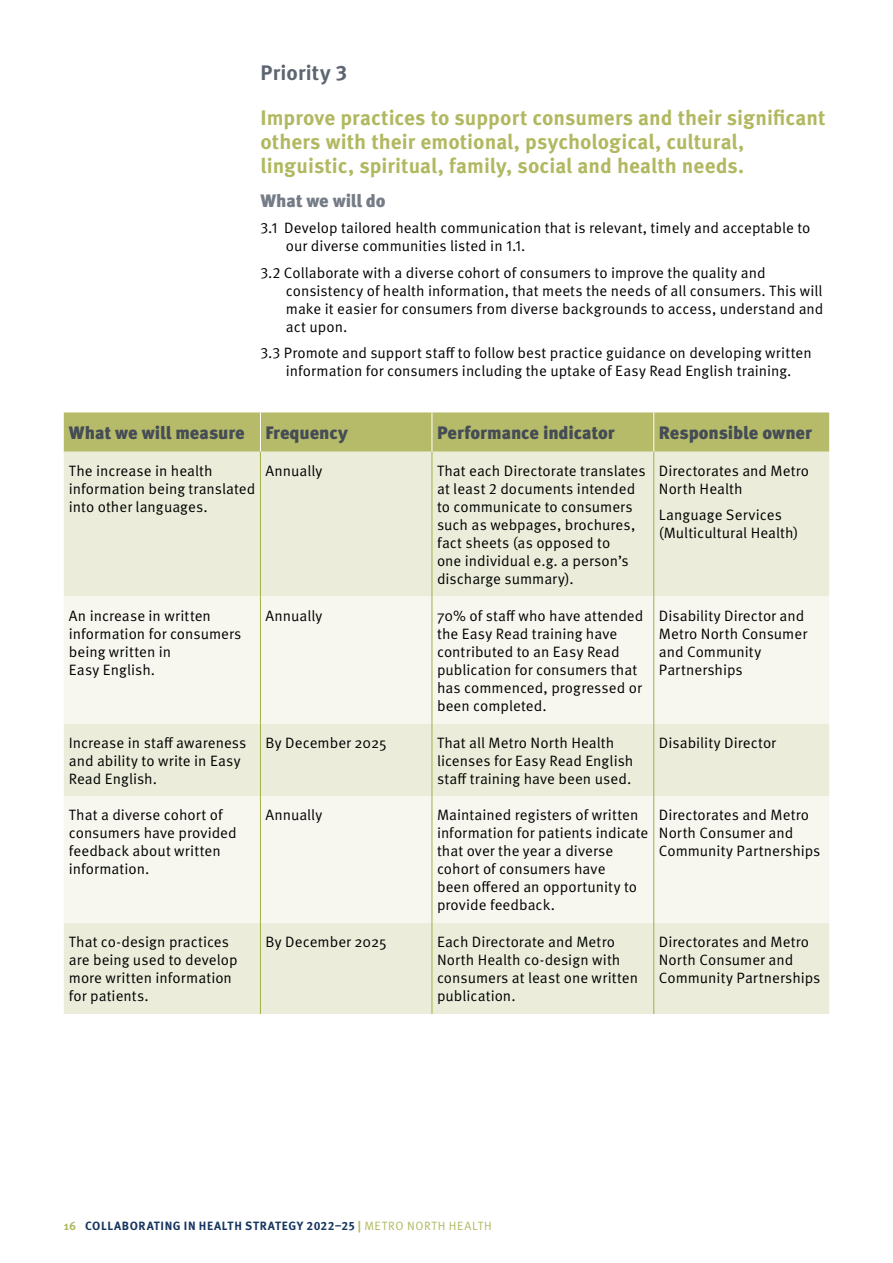
<style>
.page{position:relative;width:893px;height:1263px;background:#fff}
.page>*{position:absolute;margin:0;border:0;box-sizing:border-box;transform-origin:0 0}
.t1{font:700 21px/24px "Meta Pro";color:#b1b860}
.t2{font:700 21px "Meta Pro";letter-spacing:.01em;color:#5d6570}
.t3{font:900 18px "Meta Pro";letter-spacing:-.005em;color:#454c56}
.t4{font:900 18px "Meta Pro";letter-spacing:-.01em;color:#757c87}
.t5{font:15px/18px "Meta Pro Norm";color:#000}
.t6{font:700 12px "Meta Pro";letter-spacing:.05em;color:#17365f}
.s1{color:#b1b860}
.s2{font-family:"Meta Pro Norm";font-weight:400;color:#b1b860}
</style>
<div class="page">
<div style="left:64px;top:412px;width:765px;height:40px;background:#b5bb68"></div>
<div style="left:64px;top:452px;width:765px;height:562px;background:#ebedda"></div>
<svg style="left:64px;top:597px;width:765px;height:326px;fill:#f7f7ef"></svg>
<hr style="left:260px;top:412px;width:1px;height:40px;background:#fff">
<hr style="left:432px;top:412px;width:1px;height:40px;background:#fff">
<hr style="left:653px;top:412px;width:1px;height:40px;background:#fff">
<hr style="left:260px;top:452px;width:1px;height:145px;background:#a5ae45">
<hr style="left:432px;top:452px;width:1px;height:145px;background:#a5ae45">
<hr style="left:653px;top:452px;width:1px;height:145px;background:#a5ae45">
<hr style="left:260px;top:597px;width:1px;height:126px;background:#a5ae45">
<hr style="left:432px;top:597px;width:1px;height:126px;background:#a5ae45">
<hr style="left:653px;top:597px;width:1px;height:126px;background:#a5ae45">
<hr style="left:260px;top:723px;width:1px;height:73px;background:#a5ae45">
<hr style="left:432px;top:723px;width:1px;height:73px;background:#a5ae45">
<hr style="left:653px;top:723px;width:1px;height:73px;background:#a5ae45">
<hr style="left:260px;top:796px;width:1px;height:127px;background:#a5ae45">
<hr style="left:432px;top:796px;width:1px;height:127px;background:#a5ae45">
<hr style="left:653px;top:796px;width:1px;height:127px;background:#a5ae45">
<hr style="left:260px;top:923px;width:1px;height:91px;background:#a5ae45">
<hr style="left:432px;top:923px;width:1px;height:91px;background:#a5ae45">
<hr style="left:653px;top:923px;width:1px;height:91px;background:#a5ae45">
<h1 class="t2" style="left:260px;top:56px;width:88px">Priority 3</h1>
<h1 class="t1" style="left:260px;top:104px;width:566px">Improve practices to support consumers and their significant others with their emotional, psychological, cultural, linguistic, spiritual, family, social and health needs.</h1>
<p class="t4" style="left:260px;top:186px;width:127px">What we will do</p>
<p class="t5" style="left:286px;top:218px;width:526px;text-indent:-26px">3.1 Develop tailored health communication that is relevant, timely and acceptable to our diverse communities listed in 1.1.</p>
<p class="t5" style="left:286px;top:263px;width:539px;text-indent:-26px">3.2 Collaborate with a diverse cohort of consumers to improve the quality and consistency of health information, that meets the needs of all consumers. This will make it easier for consumers from diverse backgrounds to access, understand and act upon.</p>
<p class="t5" style="left:260px;top:343px;width:553px;text-align:center">3.3 Promote and support staff to follow best practice guidance on developing written information for consumers including the uptake of Easy Read English training.</p>
<p class="t3" style="left:69px;top:418px;width:281px">What we will measure Frequency</p>
<p class="t3" style="left:437px;top:418px;width:179px">Performance indicator</p>
<p class="t3" style="left:659px;top:418px;width:155px">Responsible owner</p>
<p class="t5" style="left:69px;top:461px;width:188px">The increase in health information being translated into other languages.</p>
<p class="t5" style="left:266px;top:461px;width:58px">Annually</p>
<p class="t5" style="left:437px;top:461px;width:210px">That each Directorate translates at least 2 documents intended to communicate to consumers such as webpages, brochures, fact sheets (as opposed to<br>one individual e.g. a person’s discharge summary).</p>
<p class="t5" style="left:659px;top:461px;width:152px">Directorates and Metro<br>North Health</p>
<p class="t5" style="left:659px;top:505px;width:141px">Language Services (Multicultural Health)</p>
<p class="t5" style="left:69px;top:605px;width:174px">An increase in written information for consumers being written in<br>Easy English.</p>
<p class="t5" style="left:266px;top:605px;width:58px">Annually</p>
<p class="t5" style="left:437px;top:605px;width:208px">70% of staff who have attended the Easy Read training have contributed to an Easy Read publication for consumers that has commenced, progressed or been completed.</p>
<p class="t5" style="left:659px;top:605px;width:150px">Disability Director and<br>Metro North Consumer and Community<br>Partnerships</p>
<p class="t5" style="left:69px;top:732px;width:179px">Increase in staff awareness and ability to write in Easy<br>Read English.</p>
<p class="t5" style="left:266px;top:732px;width:123px">By December 2025</p>
<p class="t5" style="left:437px;top:732px;width:198px">That all Metro North Health licenses for Easy Read English staff training have been used.</p>
<p class="t5" style="left:659px;top:732px;width:119px">Disability Director</p>
<p class="t5" style="left:69px;top:805px;width:169px">That a diverse cohort of consumers have provided feedback about written information.</p>
<p class="t5" style="left:265px;top:805px;width:58px">Annually</p>
<p class="t5" style="left:437px;top:805px;width:213px">Maintained registers of written information for patients indicate that over the year a diverse cohort of consumers have<br>been offered an opportunity to provide feedback.</p>
<p class="t5" style="left:659px;top:805px;width:163px">Directorates and Metro<br>North Consumer and<br>Community Partnerships</p>
<p class="t5" style="left:69px;top:932px;width:170px">That co-design practices are being used to develop more written information for patients.</p>
<p class="t5" style="left:265px;top:932px;width:123px">By December 2025</p>
<p class="t5" style="left:437px;top:932px;width:203px">Each Directorate and Metro<br>North Health co-design with consumers at least one written publication.</p>
<p class="t5" style="left:659px;top:932px;width:163px">Directorates and Metro<br>North Consumer and<br>Community Partnerships</p>
<p class="t6" style="left:64px;top:1216px;width:430px"><span class="s1">16</span> COLLABORATING IN HEALTH STRATEGY 2022–25 <span class="s1">|</span> <span class="s2">METRO NORTH HEALTH</span></p>
</div>
